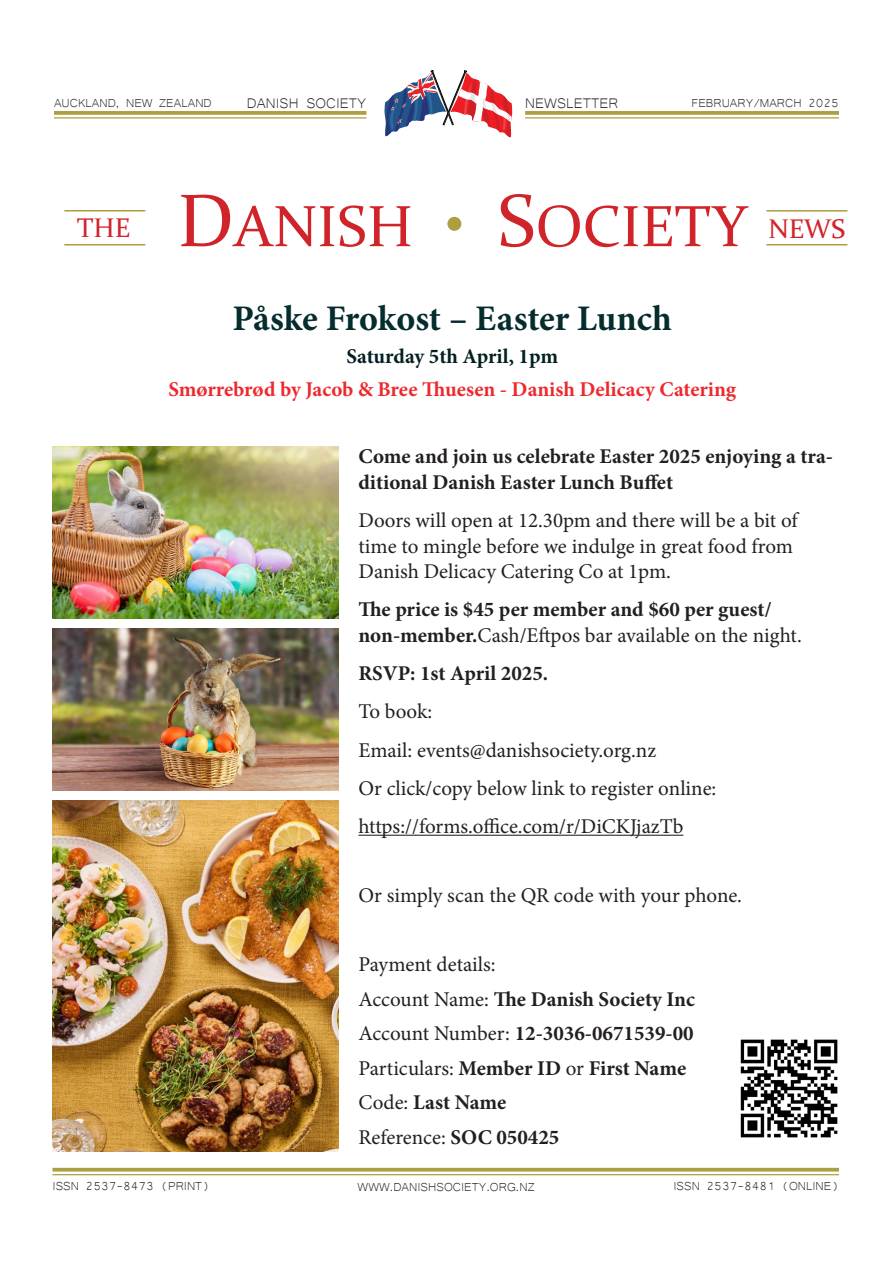
<style>
.page{position:relative;width:893px;height:1263px;background:#fff}
.page>*{position:absolute;margin:0;border:0;box-sizing:border-box;transform-origin:0 0}
.t1{font:58.5px "Constantia";color:#d1232a}
.t2{font:700 36px "Minion Pro";letter-spacing:-.005em;color:#052d2e}
.t3{font:27px "Constantia";color:#d1232a}
.t4{font:21px/25.5px "Minion Pro";color:#231f20}
.t5{font:700 21px/25.5px "Minion Pro";color:#231f20}
.t6{font:700 21px "Minion Pro";color:#ee292e}
.t7{font:700 21px "Minion Pro";color:#041f22}
.t8{font:18px "Microsoft Yi Baiti";color:#231f20}
.t9{font:15px "Microsoft Yi Baiti";color:#231f20}
.s1{font-size:75px}
.s2{font-weight:400}
.s3{font-weight:700}
</style>
<div class="page">
<hr style="left:52px;top:1168px;width:787px;height:3px;background:#ad9e40">
<hr style="left:52px;top:1174px;width:787px;height:1px;background:#ad9e40">
<svg style="left:54px;top:111px;width:312px;height:4px"></svg>
<hr style="left:54px;top:117px;width:312px;height:2px;background:#ad9e40">
<svg style="left:525px;top:111px;width:314px;height:4px"></svg>
<hr style="left:525px;top:117px;width:314px;height:2px;background:#ad9e40">
<svg style="left:384px;top:70px;width:128px;height:67px"></svg>
<div style="left:448px;top:218px;width:13px;height:12px;background:#ad9e40;border-radius:50%"></div>
<div style="left:447px;top:217px;width:14px;height:14px;border:2px solid #ad9e40;border-radius:50%"></div>
<hr style="left:64px;top:244px;width:81px;height:1px;background:#ad9e40">
<hr style="left:64px;top:210px;width:81px;height:1px;background:#ad9e40">
<hr style="left:766px;top:244px;width:81px;height:1px;background:#ad9e40">
<hr style="left:766px;top:210px;width:81px;height:2px;background:#ad9e40">
<hr style="left:358px;top:835px;width:325px;height:1px;background:#231f20">
<img style="left:52px;top:446px;width:286px;height:173px">
<img style="left:52px;top:629px;width:286px;height:161px">
<img style="left:52px;top:801px;width:286px;height:350px">
<img style="left:740px;top:1039px;width:98px;height:99px">
<p class="t9" style="left:54px;top:94px;width:159px">AUCKLAND, NEW ZEALAND</p>
<p class="t8" style="left:247px;top:93px;width:121px">DANISH SOCIETY</p>
<p class="t8" style="left:525px;top:93px;width:95px">NEWSLETTER</p>
<p class="t9" style="left:691px;top:94px;width:149px">FEBRUARY/MARCH 2025</p>
<p class="t3" style="left:77px;top:210px;width:55px">THE</p>
<p class="t1" style="left:178px;top:186px;width:237px"><span class="s1">D</span>ANISH</p>
<p class="t1" style="left:497px;top:186px;width:251px"><span class="s1">S</span>OCIETY</p>
<p class="t3" style="left:768px;top:211px;width:78px">NEWS</p>
<p class="t2" style="left:232px;top:293px;width:441px">Påske Frokost – Easter Lunch</p>
<p class="t7" style="left:346px;top:342px;width:213px">Saturday 5th April, 1pm</p>
<p class="t6" style="left:168px;top:375px;width:569px">Smørrebrød by Jacob &amp; Bree Thuesen - Danish Delicacy Catering</p>
<p class="t5" style="left:358px;top:444px;width:476px">Come and join us celebrate Easter 2025 enjoying a tra&shy;ditional Danish Easter Lunch Buffet</p>
<p class="t4" style="left:358px;top:508px;width:441px">Doors will open at 12.30pm and there will be a bit of time to mingle before we indulge in great food from<br>Danish Delicacy Catering Co at 1pm.</p>
<p class="t5" style="left:358px;top:597px;width:445px">The price is $45 per member and $60 per guest/ non-member.<span class="s2">Cash/Eftpos bar available on the night.</span></p>
<p class="t5" style="left:358px;top:660px;width:191px">RSVP: 1st April 2025.</p>
<p class="t4" style="left:358px;top:699px;width:75px">To book:</p>
<p class="t4" style="left:358px;top:737px;width:299px">Email: events@danishsociety.org.nz</p>
<p class="t4" style="left:358px;top:775px;width:359px">Or click/copy below link to register online:</p>
<p class="t4" style="left:358px;top:814px;width:326px">https://forms.office.com/r/DiCKJjazTb</p>
<p class="t4" style="left:358px;top:883px;width:385px">Or simply scan the QR code with your phone.</p>
<p class="t4" style="left:358px;top:952px;width:139px">Payment details:</p>
<p class="t5" style="left:358px;top:986px;width:338px"><span class="s2">Account Name:</span> The Danish Society Inc</p>
<p class="t5" style="left:358px;top:1020px;width:337px"><span class="s2">Account Number:</span> 12-3036-0671539-00</p>
<p class="t5" style="left:358px;top:1055px;width:329px"><span class="s2">Particulars:</span> Member ID <span class="s2">or</span> First Name</p>
<p class="t5" style="left:358px;top:1089px;width:149px"><span class="s2">Code:</span> Last Name</p>
<p class="t4" style="left:358px;top:1124px;width:203px">Reference: <span class="s3">SOC 050425</span></p>
<p class="t9" style="left:52px;top:1177px;width:159px">ISSN 2537-8473 (PRINT)</p>
<p class="t9" style="left:358px;top:1178px;width:179px">WWW.DANISHSOCIETY.ORG.NZ</p>
<p class="t9" style="left:673px;top:1177px;width:167px">ISSN 2537-8481 (ONLINE)</p>
</div>
